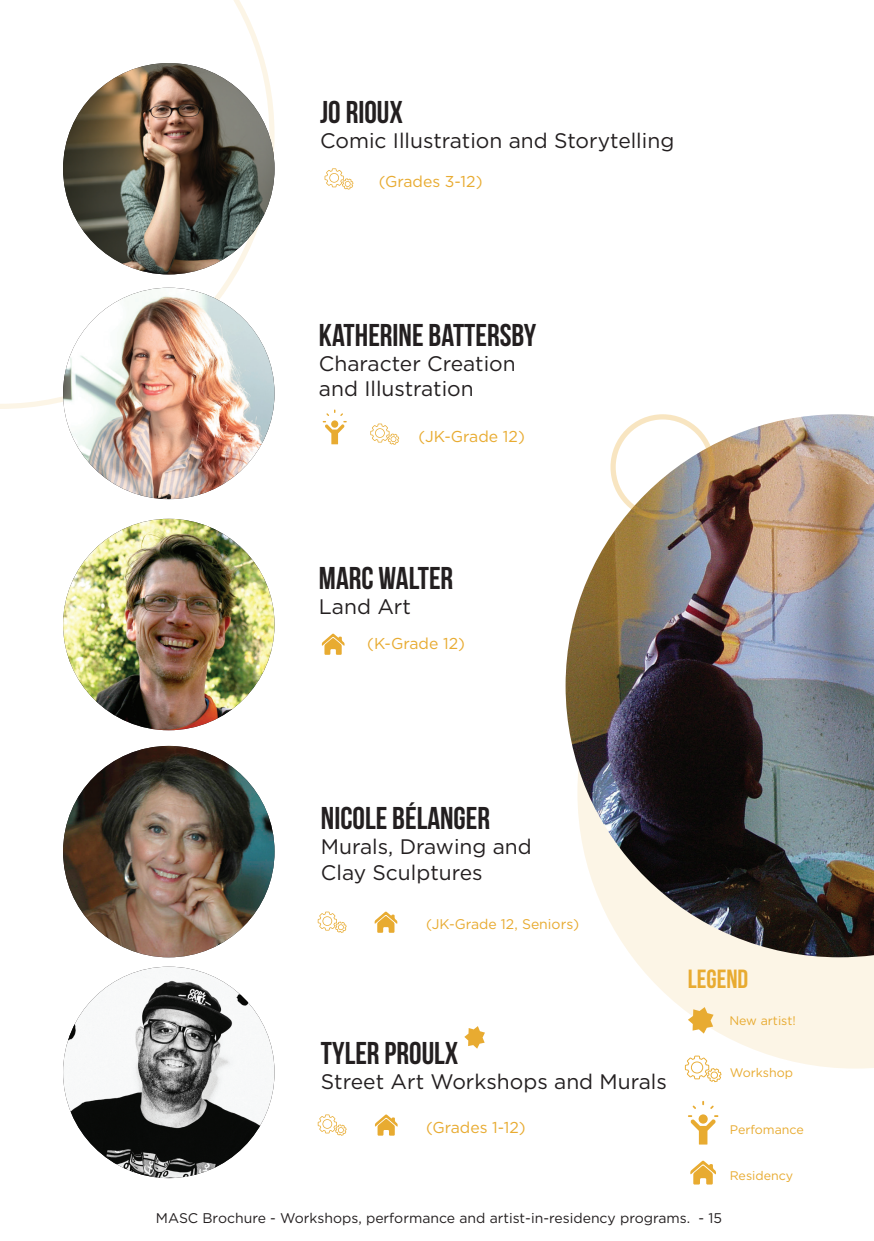
<style>
.page{position:relative;width:874px;height:1241px;background:#fff}
.page>*{position:absolute;margin:0;border:0;box-sizing:border-box;transform-origin:0 0}
.t1{font:700 31.5px "Bebas Neue";color:#231f20}
.t2{font:700 26.25px "Bebas Neue";color:#e8ab31}
.t3{font:21px/25.2px "Gotham";color:#231f20}
.t4{font:15.75px "Gotham";color:#e8ab31}
.t5{font:14px "Gotham";color:#231f20}
.t6{font:14px "Gotham";color:#e8ab31}
.t7{font:12.42px "Gotham";color:#e8ab31}
</style>
<div class="page">
<svg style="left:0;top:0;width:274px;height:409px"></svg>
<svg style="left:633px;top:957px;width:240px;height:111px;fill:#fcf5e6"></svg>
<svg style="left:464px;top:1026px;width:20px;height:22px"></svg>
<img style="left:63px;top:63px;width:211px;height:211px;border-radius:106px">
<img style="left:63px;top:288px;width:211px;height:211px;border-radius:106px">
<img style="left:63px;top:518px;width:211px;height:212px;border-radius:106px">
<svg style="left:324px;top:168px;width:29px;height:21px"></svg>
<svg style="left:370px;top:423px;width:29px;height:21px"></svg>
<svg style="left:322px;top:409px;width:24px;height:35px"></svg>
<img style="left:63px;top:745px;width:211px;height:212px;border-radius:106px">
<img style="left:63px;top:966px;width:211px;height:211px;border-radius:106px">
<svg style="left:317px;top:911px;width:29px;height:21px"></svg>
<svg style="left:317px;top:1114px;width:29px;height:21px"></svg>
<svg style="left:684px;top:1055px;width:37px;height:26px"></svg>
<svg style="left:688px;top:1114px;width:30px;height:30px"></svg>
<svg style="left:687px;top:1006px;width:26px;height:27px"></svg>
<img style="left:565px;top:414px;width:308px;height:543px">
<div style="left:610px;top:414px;width:104px;height:106px;border:5px solid #e8ab31;border-radius:50%"></div>
<svg style="left:690px;top:1160px;width:25px;height:24px"></svg>
<svg style="left:375px;top:1114px;width:22px;height:21px"></svg>
<svg style="left:374px;top:911px;width:23px;height:21px"></svg>
<svg style="left:322px;top:633px;width:22px;height:21px"></svg>
<h1 class="t1" style="left:320px;top:94px;width:84px">JO RIOUX</h1>
<p class="t3" style="left:320px;top:127px;width:355px">Comic Illustration and Storytelling</p>
<p class="t4" style="left:378px;top:171px;width:105px">(Grades 3-12)</p>
<h1 class="t1" style="left:319px;top:317px;width:219px">KATHERINE BATTERSBY</h1>
<p class="t3" style="left:319px;top:350px;width:198px">Character Creation and Illustration</p>
<p class="t4" style="left:418px;top:426px;width:108px">(JK-Grade 12)</p>
<h1 class="t1" style="left:319px;top:560px;width:136px">MARC WALTER</h1>
<p class="t3" style="left:319px;top:593px;width:93px">Land Art</p>
<p class="t4" style="left:367px;top:633px;width:99px">(K-Grade 12)</p>
<h1 class="t1" style="left:321px;top:800px;width:171px">NICOLE BÉLANGER</h1>
<p class="t3" style="left:321px;top:833px;width:212px">Murals, Drawing and<br>Clay Sculptures</p>
<p class="t6" style="left:426px;top:914px;width:154px">(JK-Grade 12, Seniors)</p>
<h1 class="t1" style="left:321px;top:1035px;width:139px">TYLER PROULX</h1>
<p class="t3" style="left:321px;top:1068px;width:347px">Street Art Workshops and Murals</p>
<p class="t4" style="left:426px;top:1117px;width:101px">(Grades 1-12)</p>
<p class="t2" style="left:687px;top:964px;width:62px">LEGEND</p>
<p class="t7" style="left:729px;top:1012px;width:68px">New artist!</p>
<p class="t7" style="left:729px;top:1064px;width:65px">Workshop</p>
<p class="t7" style="left:729px;top:1121px;width:76px">Perfomance</p>
<p class="t7" style="left:729px;top:1167px;width:65px">Residency</p>
<p class="t5" style="left:156px;top:1208px;width:567px">MASC Brochure - Workshops, performance and artist-in-residency programs. - 15</p>
</div>
